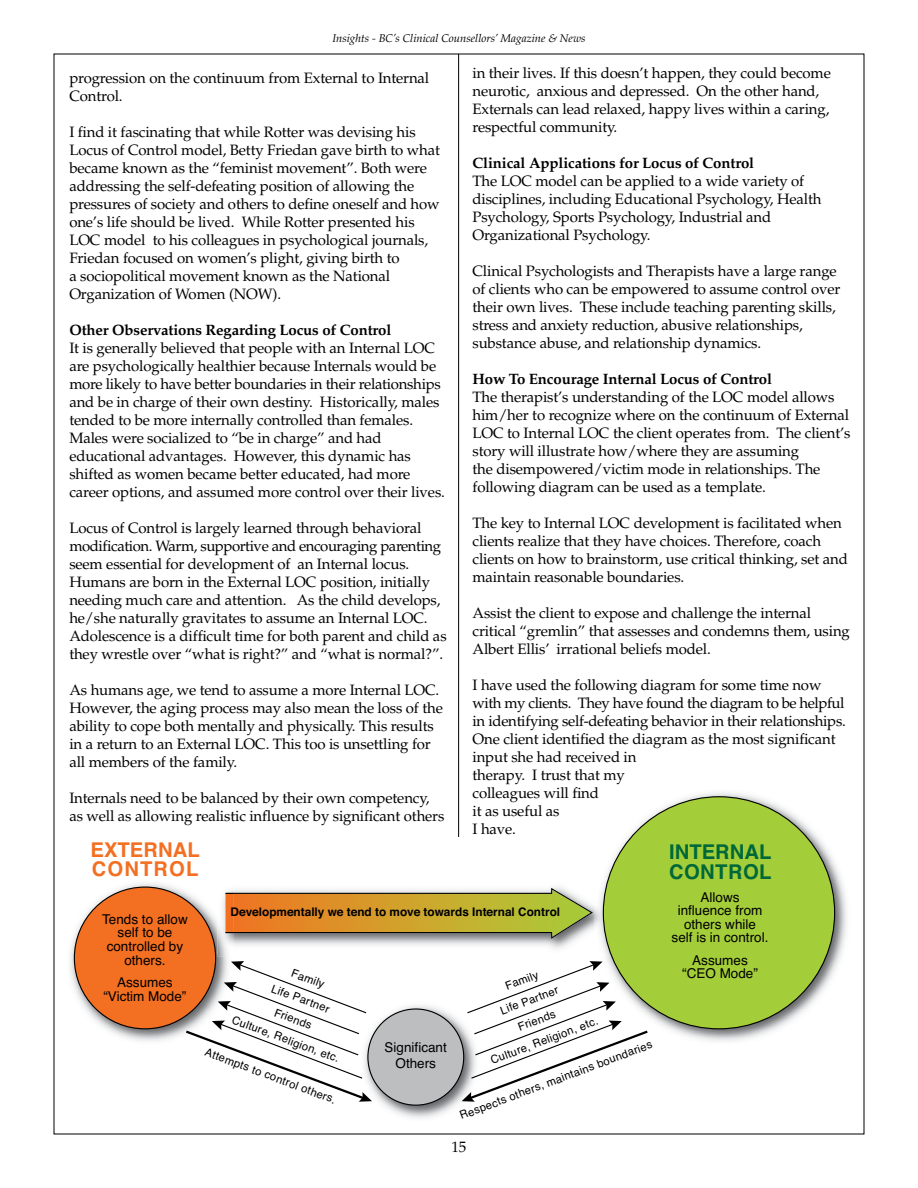
<style>
.page{position:relative;width:918px;height:1188px;background:#fff}
.page>*{position:absolute;margin:0;border:0;box-sizing:border-box;transform-origin:0 0}
.t1{font:700 20.25px/19.2px "Helvetica";color:#f36f21}
.t2{font:700 20.25px/19.2px "Helvetica";color:#006838}
.t3{font:15px/18px "Palatino";letter-spacing:-.01em;color:#000}
.t4{font:700 15px "Palatino";letter-spacing:-.01em;color:#000}
.t5{font:13.5px/13.5px "Helvetica";color:#000;text-align:center}
.t6{font:700 11.85px "Helvetica";color:#000}
.t7{font:11.25px/21.5px "Helvetica";color:#000;text-align:center}
.t8{font:italic 11.25px "Palatino";color:#000}
</style>
<div class="page">
<img style="left:70px;top:883px;width:102px;height:103px">
<img style="left:670px;top:792px;width:177px;height:249px">
<svg style="left:603px;top:796px;width:232px;height:233px;background:#aed05a"></svg>
<svg style="left:74px;top:887px;width:574px;height:219px"></svg>
<hr style="left:458px;top:54px;width:1px;height:783px;background:#000">
<p class="t8" style="left:332px;top:32px;width:255px">Insights - BC’s Clinical Counsellors’ Magazine &amp; News</p>
<p class="t3" style="left:69px;top:69px;width:362px">progression on the continuum from External to Internal<br>Control.</p>
<p class="t3" style="left:69px;top:123px;width:372px">I find it fascinating that while Rotter was devising his Locus of Control model, Betty Friedan gave birth to what became known as the “feminist movement”. Both were addressing the self-defeating position of allowing the pressures of society and others to define oneself and how one’s life should be lived. While Rotter presented his LOC model to his colleagues in psychological journals, Friedan focused on women’s plight, giving birth to<br>a sociopolitical movement known as the National Organization of Women (NOW).</p>
<p class="t4" style="left:69px;top:321px;width:324px">Other Observations Regarding Locus of Control</p>
<p class="t3" style="left:69px;top:339px;width:377px">It is generally believed that people with an Internal LOC are psychologically healthier because Internals would be more likely to have better boundaries in their relationships and be in charge of their own destiny. Historically, males tended to be more internally controlled than females.<br>Males were socialized to “be in charge” and had educational advantages. However, this dynamic has shifted as women became better educated, had more career options, and assumed more control over their lives.</p>
<p class="t3" style="left:69px;top:519px;width:379px">Locus of Control is largely learned through behavioral modification. Warm, supportive and encouraging parenting seem essential for development of an Internal locus.<br>Humans are born in the External LOC position, initially needing much care and attention. As the child develops, he/she naturally gravitates to assume an Internal LOC.<br>Adolescence is a difficult time for both parent and child as they wrestle over “what is right?” and “what is normal?”.</p>
<p class="t3" style="left:69px;top:681px;width:375px">As humans age, we tend to assume a more Internal LOC.<br>However, the aging process may also mean the loss of the ability to cope both mentally and physically. This results in a return to an External LOC. This too is unsettling for all members of the family.</p>
<p class="t3" style="left:69px;top:789px;width:377px">Internals need to be balanced by their own competency, as well as allowing realistic influence by significant others</p>
<p class="t3" style="left:472px;top:65px;width:360px">in their lives. If this doesn’t happen, they could become neurotic, anxious and depressed. On the other hand, Externals can lead relaxed, happy lives within a caring, respectful community.</p>
<p class="t4" style="left:472px;top:155px;width:283px">Clinical Applications for Locus of Control</p>
<p class="t3" style="left:472px;top:173px;width:351px">The LOC model can be applied to a wide variety of disciplines, including Educational Psychology, Health Psychology, Sports Psychology, Industrial and Organizational Psychology.</p>
<p class="t3" style="left:472px;top:263px;width:369px">Clinical Psychologists and Therapists have a large range of clients who can be empowered to assume control over their own lives. These include teaching parenting skills, stress and anxiety reduction, abusive relationships, substance abuse, and relationship dynamics.</p>
<p class="t4" style="left:472px;top:371px;width:301px">How To Encourage Internal Locus of Control</p>
<p class="t3" style="left:472px;top:389px;width:380px">The therapist’s understanding of the LOC model allows him/her to recognize where on the continuum of External LOC to Internal LOC the client operates from. The client’s story will illustrate how/where they are assuming<br>the disempowered/victim mode in relationships. The following diagram can be used as a template.</p>
<p class="t3" style="left:472px;top:515px;width:377px">The key to Internal LOC development is facilitated when clients realize that they have choices. Therefore, coach clients on how to brainstorm, use critical thinking, set and maintain reasonable boundaries.</p>
<p class="t3" style="left:472px;top:605px;width:379px">Assist the client to expose and challenge the internal critical “gremlin” that assesses and condemns them, using<br>Albert Ellis’ irrational beliefs model.</p>
<p class="t3" style="left:472px;top:677px;width:375px">I have used the following diagram for some time now with my clients. They have found the diagram to be helpful in identifying self-defeating behavior in their relationships.<br>One client identified the diagram as the most significant input she had received in<br>therapy. I trust that my<br>colleagues will find<br>it as useful as<br>I have.</p>
<h1 class="t1" style="left:91px;top:841px;width:111px">EXTERNAL<br>CONTROL</h1>
<h1 class="t2" style="left:669px;top:843px;width:104px">INTERNAL<br>CONTROL</h1>
<p class="t5" style="left:102px;top:913px;width:87px">Tends to allow self to be controlled by others.</p>
<p class="t5" style="left:103px;top:976px;width:85px">Assumes “Victim Mode”</p>
<p class="t6" style="left:231px;top:903px;width:331px">Developmentally we tend to move towards Internal Control</p>
<p class="t7" style="left:258px;top:949px;width:115px;rotate:20deg">Family<br>Life Partner<br>Friends<br>Culture, Religion, etc.</p>
<p class="t7" style="left:209px;top:1042px;width:140px;rotate:20deg">Attempts to control others.</p>
<p class="t5" style="left:385px;top:1040px;width:64px;line-height:15.8px">Significant<br>Others</p>
<p class="t7" style="left:464px;top:991px;width:115px;rotate:-21deg">Family<br>Life Partner<br>Friends<br>Culture, Religion, etc.</p>
<p class="t7" style="left:457px;top:1107px;width:206px;rotate:-21deg">Respects others, maintains boundaries</p>
<p class="t3" style="left:451px;top:1138px;width:16px">15</p>
<p class="t5" style="left:672px;top:891px;width:98px">Allows<br>influence from others while<br>self is in control.</p>
<p class="t5" style="left:682px;top:954px;width:77px">Assumes “CEO Mode”</p>
</div>
